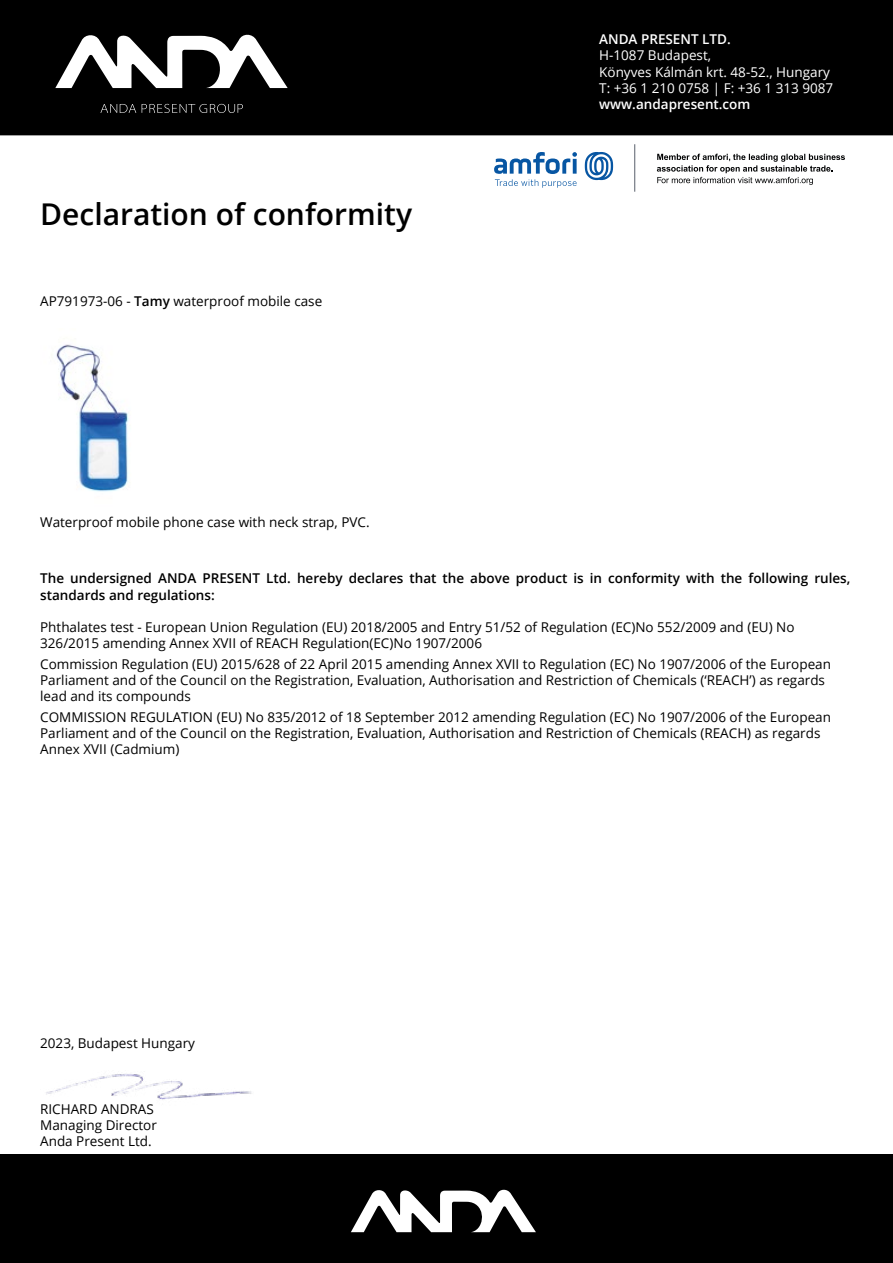
<style>
.page{position:relative;width:893px;height:1263px;background:#fff}
.page>*{position:absolute;margin:0;border:0;box-sizing:border-box;transform-origin:0 0}
.t1{font:600 30px "Open Sans";color:#000}
.t2{font:13.5px/16.2px "Open Sans";color:#000}
.t3{font:600 13.5px/16.2px "Open Sans";color:#000}
.t4{font:13.5px/16.2px "Open Sans";color:#fff}
.t5{font:600 13.5px "Open Sans";color:#fff}
.s1{font-weight:600}
</style>
<div class="page">
<div style="left:0;top:0;width:893px;height:135px;background:#000"></div>
<div style="left:0;top:1154px;width:893px;height:109px;background:#000"></div>
<svg style="left:55px;top:34px;width:233px;height:54px"></svg>
<svg style="left:100px;top:104px;width:143px;height:9px"></svg>
<img style="left:56px;top:344px;width:73px;height:148px">
<svg style="left:351px;top:1189px;width:185px;height:43px"></svg>
<svg style="left:585px;top:152px;width:28px;height:28px"></svg>
<svg style="left:494px;top:152px;width:83px;height:36px"></svg>
<hr style="left:634px;top:144px;width:1px;height:47px;background:#686e79">
<svg style="left:657px;top:154px;width:188px;height:31px"></svg>
<img style="left:46px;top:1074px;width:206px;height:26px">
<h1 class="t1" style="left:40px;top:193px;width:373px">Declaration of conformity</h1>
<p class="t2" style="left:40px;top:292px;width:284px">AP791973-06 - <span class="s1">Tamy</span> waterproof mobile case</p>
<p class="t2" style="left:40px;top:514px;width:331px">Waterproof mobile phone case with neck strap, PVC.</p>
<p class="t5" style="left:599px;top:30px;width:133px">ANDA PRESENT LTD.</p>
<p class="t4" style="left:599px;top:47px;width:236px">H-1087 Budapest,<br>Könyves Kálmán krt. 48-52., Hungary<br>T: +36 1 210 0758 | F: +36 1 313 9087</p>
<p class="t5" style="left:599px;top:95px;width:153px">www.andapresent.com</p>
<p class="t3" style="left:40px;top:570px;width:812px">The undersigned ANDA PRESENT Ltd. hereby declares that the above product is in conformity with the following rules, standards and regulations:</p>
<p class="t2" style="left:40px;top:619px;width:756px">Phthalates test - European Union Regulation (EU) 2018/2005 and Entry 51/52 of Regulation (EC)No 552/2009 and (EU) No<br>326/2015 amending Annex XVII of REACH Regulation(EC)No 1907/2006</p>
<p class="t2" style="left:40px;top:655px;width:792px">Commission Regulation (EU) 2015/628 of 22 April 2015 amending Annex XVII to Regulation (EC) No 1907/2006 of the European<br>Parliament and of the Council on the Registration, Evaluation, Authorisation and Restriction of Chemicals (‘REACH’) as regards lead and its compounds</p>
<p class="t2" style="left:40px;top:708px;width:792px">COMMISSION REGULATION (EU) No 835/2012 of 18 September 2012 amending Regulation (EC) No 1907/2006 of the European<br>Parliament and of the Council on the Registration, Evaluation, Authorisation and Restriction of Chemicals (REACH) as regards<br>Annex XVII (Cadmium)</p>
<p class="t2" style="left:40px;top:1034px;width:156px">2023, Budapest Hungary</p>
<p class="t2" style="left:40px;top:1100px;width:118px">RICHARD ANDRAS<br>Managing Director<br>Anda Present Ltd.</p>
</div>
